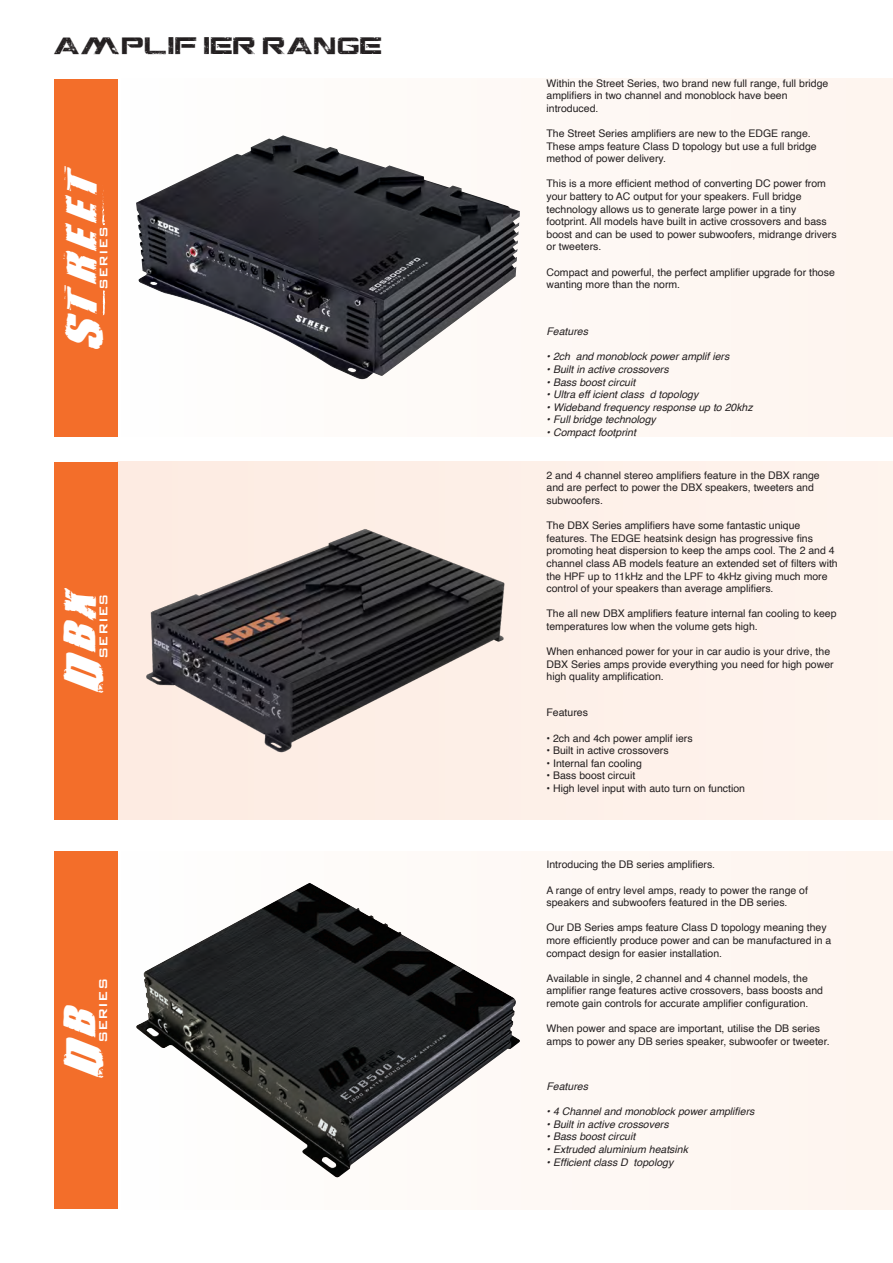
<style>
.page{position:relative;width:893px;height:1263px;background:#fff}
.page>*{position:absolute;margin:0;border:0;box-sizing:border-box;transform-origin:0 0}
.t1{font:39.3px "Revolution";color:#fff}
.t2{font:37.95px "Revolution";color:#fff}
.t3{font:24px "CGF Locust Resistance";color:#231f20}
.t4{font:500 15.15px "Bank Gothic";color:#fff}
.t5{font:500 14.7px "Bank Gothic";color:#fff}
.t6{font:10.5px/12.6px "Helvetica";color:#231f20}
.t7{font:italic 10.5px "Helvetica";color:#231f20}
</style>
<div class="page">
<div style="left:117px;top:79px;width:776px;height:357px;background:#fef8f3"></div>
<div style="left:117px;top:462px;width:776px;height:357px;background:#fef1e9"></div>
<div style="left:117px;top:851px;width:776px;height:358px;background:#fef7f3"></div>
<div style="left:54px;top:79px;width:63px;height:357px;background:#f36e2a"></div>
<div style="left:54px;top:462px;width:63px;height:357px;background:#f36e2a"></div>
<div style="left:54px;top:851px;width:63px;height:358px;background:#f36e2a"></div>
<svg style="left:103px;top:290px;width:3px;height:26px"></svg>
<svg style="left:102px;top:190px;width:3px;height:35px"></svg>
<img style="left:135px;top:883px;width:385px;height:295px">
<img style="left:146px;top:529px;width:359px;height:224px">
<img style="left:136px;top:135px;width:384px;height:244px">
<p class="t3" style="left:54px;top:36px;width:330px">AMPLIF IER RANGE</p>
<h2 class="t2" style="left:63px;top:349px;width:185px;rotate:-90deg">Street</h2>
<h3 class="t5" style="left:92px;top:289px;width:65px;rotate:-90deg">SERIES</h3>
<h1 class="t1" style="left:62px;top:693px;width:108px;rotate:-90deg">Dbx</h1>
<h3 class="t4" style="left:92px;top:659px;width:67px;rotate:-90deg">SERIES</h3>
<h3 class="t4" style="left:92px;top:1043px;width:67px;rotate:-90deg">SERIES</h3>
<h1 class="t1" style="left:62px;top:1078px;width:75px;rotate:-90deg">Db</h1>
<p class="t6" style="left:546px;top:77px;width:283px">Within the Street Series, two brand new full range, full bridge amplifiers in two channel and monoblock have been</p>
<p class="t6" style="left:546px;top:102px;width:53px">introduced.</p>
<p class="t6" style="left:546px;top:127px;width:272px">The Street Series amplifiers are new to the EDGE range.<br>These amps feature Class D topology but use a full bridge method of power delivery.</p>
<p class="t6" style="left:546px;top:178px;width:281px">This is a more efficient method of converting DC power from your battery to AC output for your speakers. Full bridge</p>
<p class="t6" style="left:546px;top:203px;width:251px">technology allows us to generate large power in a tiny</p>
<p class="t6" style="left:546px;top:215px;width:292px">footprint. All models have built in active crossovers and bass boost and can be used to power subwoofers, midrange drivers or tweeters.</p>
<p class="t6" style="left:546px;top:266px;width:290px">Compact and powerful, the perfect amplifier upgrade for those wanting more than the norm.</p>
<p class="t7" style="left:546px;top:323px;width:43px">Features</p>
<p class="t7" style="left:546px;top:348px;width:184px">• 2ch and monoblock power amplif iers</p>
<p class="t7" style="left:546px;top:361px;width:124px">• Built in active crossovers</p>
<p class="t7" style="left:546px;top:374px;width:90px">• Bass boost circuit</p>
<p class="t7" style="left:546px;top:386px;width:153px">• Ultra eff icient class d topology</p>
<p class="t7" style="left:546px;top:399px;width:208px">• Wideband frequency response up to 20khz</p>
<p class="t7" style="left:546px;top:411px;width:111px">• Full bridge technology</p>
<p class="t7" style="left:546px;top:424px;width:91px">• Compact footprint</p>
<p class="t6" style="left:546px;top:469px;width:275px">2 and 4 channel stereo amplifiers feature in the DBX range and are perfect to power the DBX speakers, tweeters and subwoofers.</p>
<p class="t6" style="left:546px;top:520px;width:293px">The DBX Series amplifiers have some fantastic unique features. The EDGE heatsink design has progressive fins promoting heat dispersion to keep the amps cool. The 2 and 4 channel class AB models feature an extended set of filters with the HPF up to 11kHz and the LPF to 4kHz giving much more control of your speakers than average amplifiers.</p>
<p class="t6" style="left:546px;top:608px;width:292px">The all new DBX amplifiers feature internal fan cooling to keep temperatures low when the volume gets high.</p>
<p class="t6" style="left:546px;top:646px;width:289px">When enhanced power for your in car audio is your drive, the<br>DBX Series amps provide everything you need for high power high quality amplification.</p>
<p class="t6" style="left:546px;top:707px;width:43px">Features</p>
<p class="t6" style="left:546px;top:732px;width:148px">• 2ch and 4ch power amplif iers</p>
<p class="t6" style="left:546px;top:745px;width:124px">• Built in active crossovers</p>
<p class="t6" style="left:546px;top:757px;width:97px">• Internal fan cooling</p>
<p class="t6" style="left:546px;top:770px;width:90px">• Bass boost circuit</p>
<p class="t6" style="left:546px;top:782px;width:200px">• High level input with auto turn on function</p>
<p class="t6" style="left:546px;top:859px;width:170px">Introducing the DB series amplifiers.</p>
<p class="t6" style="left:546px;top:884px;width:263px">A range of entry level amps, ready to power the range of speakers and subwoofers featured in the DB series.</p>
<p class="t6" style="left:546px;top:922px;width:286px">Our DB Series amps feature Class D topology meaning they more efficiently produce power and can be manufactured in a compact design for easier installation.</p>
<p class="t6" style="left:546px;top:972px;width:278px">Available in single, 2 channel and 4 channel models, the amplifier range features active crossovers, bass boosts and remote gain controls for accurate amplifier configuration.</p>
<p class="t6" style="left:546px;top:1022px;width:285px">When power and space are important, utilise the DB series amps to power any DB series speaker, subwoofer or tweeter.</p>
<p class="t7" style="left:546px;top:1078px;width:43px">Features</p>
<p class="t7" style="left:546px;top:1103px;width:209px">• 4 Channel and monoblock power amplifiers</p>
<p class="t7" style="left:546px;top:1116px;width:124px">• Built in active crossovers</p>
<p class="t7" style="left:546px;top:1128px;width:90px">• Bass boost circuit</p>
<p class="t7" style="left:546px;top:1141px;width:143px">• Extruded aluminium heatsink</p>
<p class="t7" style="left:546px;top:1154px;width:128px">• Efficient class D topology</p>
</div>
